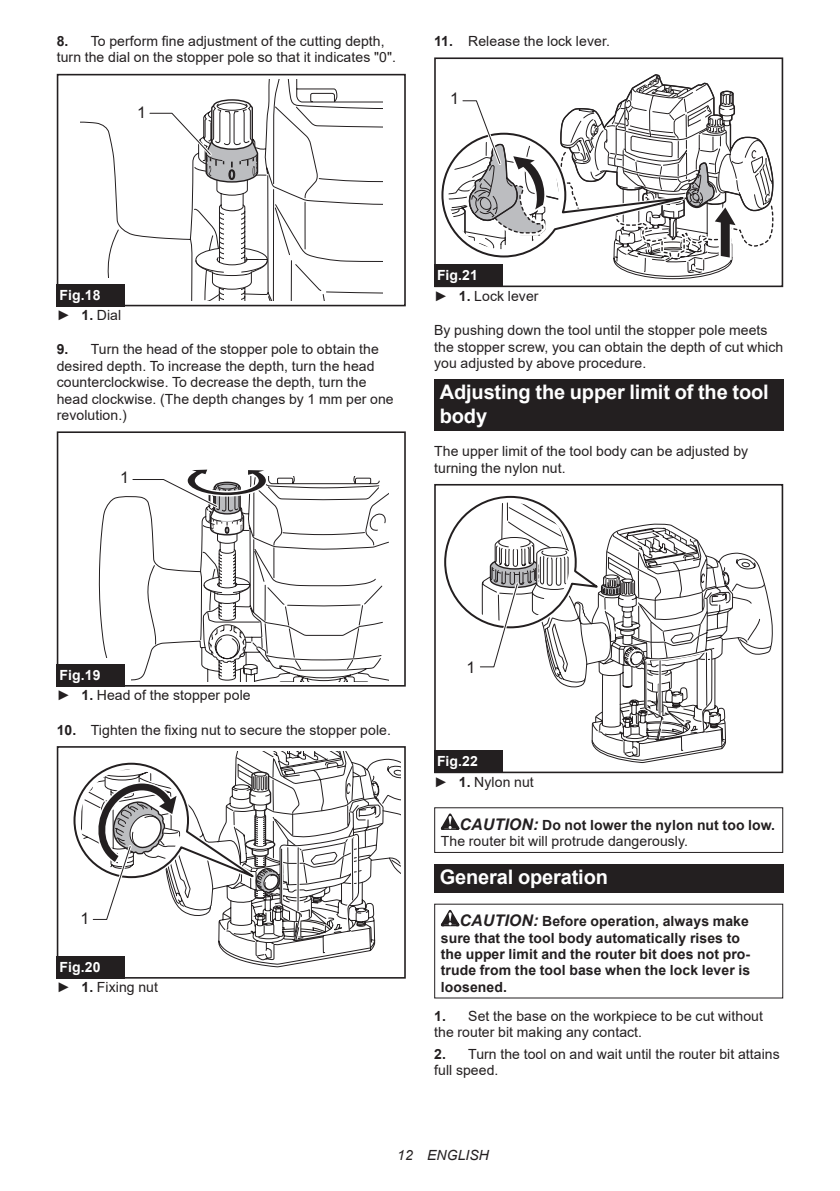
<style>
.page{position:relative;width:840px;height:1191px;background:#fff}
.page>*{position:absolute;margin:0;border:0;box-sizing:border-box;transform-origin:0 0}
.t1{font:700 20px/23.4px "Arial";letter-spacing:-.01em;color:#fff}
.t2{font:16px "Arial";color:#231f20}
.t3{font:14px/16.4px "Arial";letter-spacing:.005em;color:#231f20}
.t4{font:700 14px/16.4px "Arial";letter-spacing:.005em;color:#231f20}
.t5{font:700 14px/20.2px "Arial";color:#fff}
.t6{font:italic 14px "Arial";letter-spacing:.005em;color:#231f20}
.s1{font-weight:700}
.s2{font-weight:400;color:#231f20}
.s3{color:#231f20}
.s4{font-weight:700;color:#fff}
.s5{font-weight:700;font-style:italic;font-size:16px}
.s6{font-style:italic;font-size:16px}
</style>
<div class="page">
<svg style="left:80px;top:79px;width:302px;height:221px"></svg>
<div style="left:57px;top:278px;width:73px;height:28px;background:#fff"></div>
<div style="left:57px;top:74px;width:348px;height:232px;border:2px solid #231f20"></div>
<svg style="left:147px;top:98px;width:121px;height:202px"></svg>
<div style="left:57px;top:284px;width:68px;height:22px;background:#231f20"></div>
<svg style="left:98px;top:476px;width:290px;height:205px"></svg>
<div style="left:57px;top:658px;width:73px;height:28px;background:#fff"></div>
<div style="left:57px;top:431px;width:348px;height:255px;border:2px solid #231f20"></div>
<svg style="left:130px;top:469px;width:155px;height:211px"></svg>
<div style="left:57px;top:664px;width:68px;height:22px;background:#231f20"></div>
<div style="left:57px;top:746px;width:348px;height:232px;border:2px solid #231f20"></div>
<svg style="left:73px;top:752px;width:327px;height:215px"></svg>
<div style="left:57px;top:956px;width:68px;height:22px;background:#231f20"></div>
<div style="left:434px;top:57px;width:348px;height:230px;border:2px solid #231f20"></div>
<svg style="left:438px;top:57px;width:339px;height:222px"></svg>
<div style="left:434px;top:264px;width:68px;height:23px;background:#231f20"></div>
<div style="left:434px;top:379px;width:348px;height:52px;background:#231f20"></div>
<div style="left:434px;top:484px;width:348px;height:289px;border:2px solid #231f20"></div>
<svg style="left:444px;top:495px;width:320px;height:266px"></svg>
<div style="left:434px;top:750px;width:68px;height:23px;background:#231f20"></div>
<svg style="left:440px;top:813px;width:19px;height:17px"></svg>
<div style="left:434px;top:807px;width:348px;height:46px;border:1px solid #231f20"></div>
<div style="left:434px;top:864px;width:348px;height:28px;background:#231f20"></div>
<svg style="left:440px;top:910px;width:19px;height:16px"></svg>
<p class="t3" style="left:57px;top:33px;width:340px"><span class="s1">8.</span> To perform fine adjustment of the cutting depth, turn the dial on the stopper pole so that it indicates "0".</p>
<p class="t2" style="left:137px;top:101px;width:10px">1</p>
<p class="t3" style="left:434px;top:33px;width:177px"><span class="s1">11.</span> Release the lock lever.</p>
<p class="t2" style="left:450px;top:88px;width:10px">1</p>
<p class="t5" style="left:57px;top:285px;width:66px">Fig.18<br><span class="s2">►</span> <span class="s3">1.</span> <span class="s2">Dial</span></p>
<p class="t3" style="left:57px;top:341px;width:338px"><span class="s1">9.</span> Turn the head of the stopper pole to obtain the desired depth. To increase the depth, turn the head counterclockwise. To decrease the depth, turn the head clockwise. (The depth changes by 1 mm per one revolution.)</p>
<p class="t2" style="left:120px;top:466px;width:10px">1</p>
<p class="t3" style="left:434px;top:265px;width:106px;line-height:20.2px"><span class="s4">Fig.21<br></span>► <span class="s1">1.</span> Lock lever</p>
<p class="t3" style="left:434px;top:322px;width:350px">By pushing down the tool until the stopper pole meets the stopper screw, you can obtain the depth of cut which you adjusted by above procedure.</p>
<h1 class="t1" style="left:439px;top:381px;width:330px">Adjusting the upper limit of the tool body</h1>
<p class="t3" style="left:434px;top:443px;width:315px">The upper limit of the tool body can be adjusted by turning the nylon nut.</p>
<p class="t3" style="left:57px;top:665px;width:195px;line-height:20.2px"><span class="s4">Fig.19<br></span>► <span class="s1">1.</span> Head of the stopper pole</p>
<p class="t3" style="left:57px;top:721px;width:335px"><span class="s1">10.</span> Tighten the fixing nut to secure the stopper pole.</p>
<p class="t2" style="left:80px;top:907px;width:10px">1</p>
<p class="t3" style="left:57px;top:956px;width:103px;line-height:20.2px"><span class="s4">Fig.20<br></span>► <span class="s1">1.</span> Fixing nut</p>
<p class="t2" style="left:466px;top:656px;width:10px">1</p>
<p class="t3" style="left:434px;top:751px;width:101px;line-height:20.2px"><span class="s4">Fig.22<br></span>► <span class="s1">1.</span> Nylon nut</p>
<p class="t3" style="left:440px;top:816px;width:335px;text-indent:19px"><span class="s5">CAUTION:</span> <span class="s1">Do not lower the nylon nut too low.<br></span>The router bit will protrude dangerously.</p>
<h1 class="t1" style="left:439px;top:865px;width:169px">General operation</h1>
<p class="t4" style="left:440px;top:913px;width:311px;text-indent:19px"><span class="s6">CAUTION:</span> Before operation, always make sure that the tool body automatically rises to the upper limit and the router bit does not pro&shy;trude from the tool base when the lock lever is loosened.</p>
<p class="t3" style="left:434px;top:1007px;width:330px"><span class="s1">1.</span> Set the base on the workpiece to be cut without the router bit making any contact.</p>
<p class="t3" style="left:434px;top:1045px;width:347px"><span class="s1">2.</span> Turn the tool on and wait until the router bit attains full speed.</p>
<p class="t6" style="left:397px;top:1146px;width:93px">12 ENGLISH</p>
</div>
